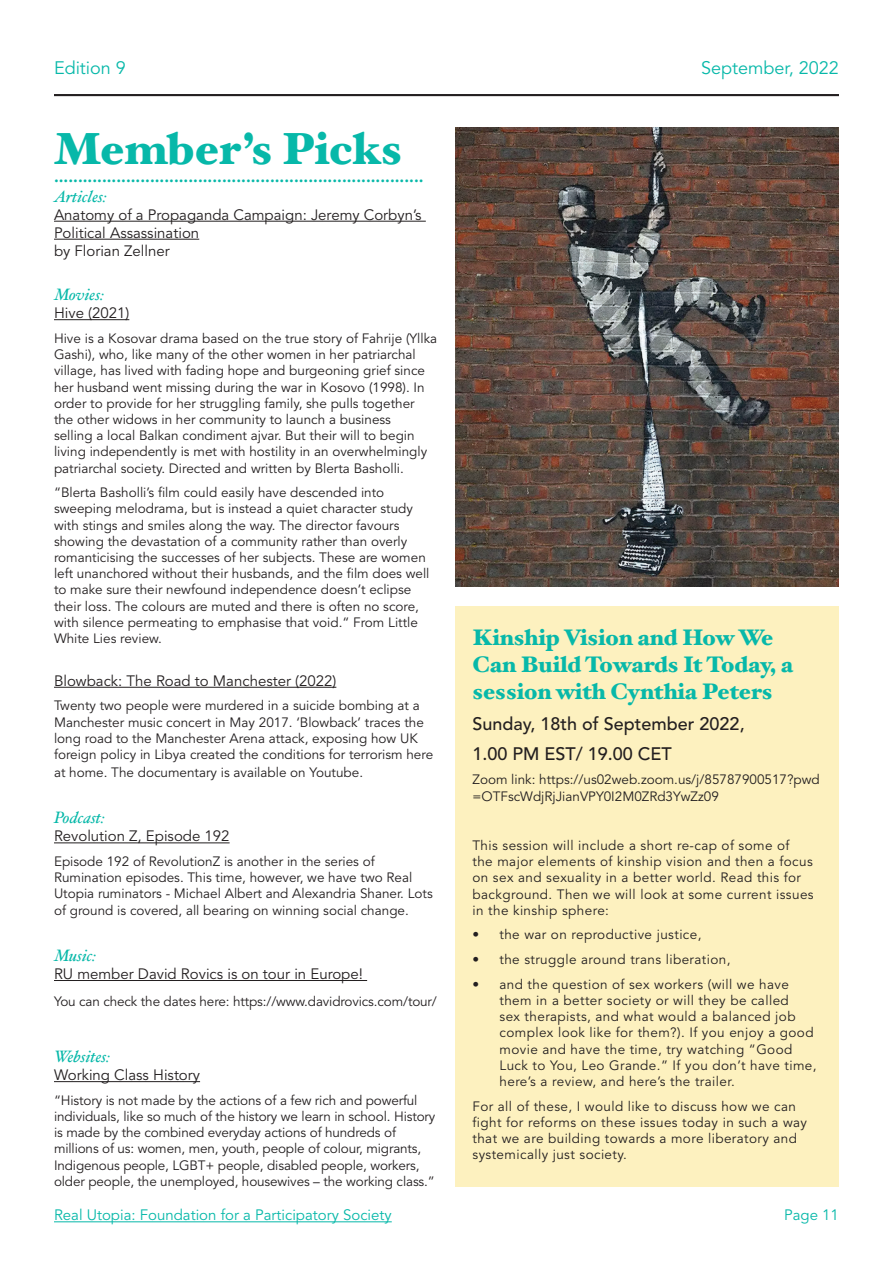
<style>
.page{position:relative;width:893px;height:1263px;background:#fff}
.page>*{position:absolute;margin:0;border:0;box-sizing:border-box;transform-origin:0 0}
.t1{font:900 45px "Hoefler Text";color:#07b8a9}
.t2{font:900 22.5px/27px "Hoefler Text";color:#07b8a9}
.t3{font:500 18px/30.2px "Avenir LT Std";color:#231f20}
.t4{font:18px "Avenir LT Std";color:#07b8a9}
.t5{font:italic 16.5px "Hoefler Text";color:#07b8a9}
.t6{font:15px/18px "Avenir LT Std";color:#231f20}
.t7{font:900 15px "Hoefler Text";color:#07b8a9}
.t8{font:15px "Avenir LT Std";color:#07b8a9}
.t9{font:13.5px/16.2px "Avenir LT Std";color:#231f20}
.t10{font:13.5px/16.2px "Avenir LT Std";letter-spacing:.03em;color:#231f20}
</style>
<div class="page">
<hr style="left:54px;top:221px;width:372px;height:1px;background:#231f20">
<hr style="left:54px;top:239px;width:145px;height:1px;background:#231f20">
<hr style="left:54px;top:319px;width:75px;height:1px;background:#231f20">
<hr style="left:54px;top:687px;width:282px;height:1px;background:#231f20">
<hr style="left:54px;top:842px;width:176px;height:1px;background:#231f20">
<hr style="left:54px;top:980px;width:313px;height:1px;background:#231f20">
<hr style="left:54px;top:1081px;width:146px;height:1px;background:#231f20">
<div style="left:455px;top:606px;width:384px;height:580px;background:#fdf1bf"></div>
<hr style="left:54px;top:1221px;width:338px;height:1px;background:#07b8a9">
<hr style="left:54px;top:94px;width:785px;height:2px;background:#231f20">
<img style="left:455px;top:128px;width:384px;height:459px">
<h3 class="t4" style="left:54px;top:57px;width:73px">Edition 9</h3>
<h1 class="t1" style="left:54px;top:122px;width:350px">Member’s Picks</h1>
<p class="t7" style="left:54px;top:168px;width:371px">.............................................................................</p>
<p class="t5" style="left:54px;top:186px;width:54px">Articles:</p>
<p class="t6" style="left:54px;top:206px;width:369px">Anatomy of a Propaganda Campaign: Jeremy Corbyn’s<br>Political Assassination<br>by Florian Zellner</p>
<p class="t5" style="left:54px;top:285px;width:52px">Movies:</p>
<p class="t6" style="left:54px;top:304px;width:77px">Hive (2021)</p>
<p class="t9" style="left:54px;top:330px;width:385px">Hive is a Kosovar drama based on the true story of Fahrije (Yllka Gashi), who, like many of the other women in her patriarchal village, has lived with fading hope and burgeoning grief since her husband went missing during the war in Kosovo (1998). In order to provide for her struggling family, she pulls together the other widows in her community to launch a business<br>selling a local Balkan condiment ajvar. But their will to begin living independently is met with hostility in an overwhelmingly patriarchal society. Directed and written by Blerta Basholli.</p>
<p class="t9" style="left:54px;top:485px;width:377px">“Blerta Basholli’s film could easily have descended into sweeping melodrama, but is instead a quiet character study with stings and smiles along the way. The director favours showing the devastation of a community rather than overly romanticising the successes of her subjects. These are women left unanchored without their husbands, and the film does well to make sure their newfound independence doesn’t eclipse their loss. The colours are muted and there is often no score, with silence permeating to emphasise that void.“ From Little White Lies review.</p>
<p class="t6" style="left:54px;top:672px;width:284px">Blowback: The Road to Manchester (2022)</p>
<p class="t9" style="left:54px;top:698px;width:381px">Twenty two people were murdered in a suicide bombing at a Manchester music concert in May 2017. ‘Blowback’ traces the long road to the Manchester Arena attack, exposing how UK foreign policy in Libya created the conditions for terrorism here</p>
<p class="t9" style="left:54px;top:765px;width:311px">at home. The documentary is available on Youtube.</p>
<p class="t5" style="left:54px;top:808px;width:52px">Podcast:</p>
<p class="t6" style="left:54px;top:828px;width:177px">Revolution Z, Episode 192</p>
<p class="t9" style="left:54px;top:854px;width:380px">Episode 192 of RevolutionZ is another in the series of Rumination episodes. This time, however, we have two Real Utopia ruminators - Michael Albert and Alexandria Shaner. Lots of ground is covered, all bearing on winning social change.</p>
<p class="t5" style="left:54px;top:946px;width:44px">Music:</p>
<p class="t6" style="left:54px;top:965px;width:310px">RU member David Rovics is on tour in Europe!</p>
<p class="t9" style="left:54px;top:993px;width:384px">You can check the dates here: https://www.davidrovics.com/tour/</p>
<p class="t5" style="left:54px;top:1047px;width:58px">Websites:</p>
<p class="t6" style="left:54px;top:1066px;width:148px">Working Class History</p>
<p class="t9" style="left:54px;top:1092px;width:383px">“History is not made by the actions of a few rich and powerful individuals, like so much of the history we learn in school. History is made by the combined everyday actions of hundreds of millions of us: women, men, youth, people of colour, migrants, Indigenous people, LGBT+ people, disabled people, workers, older people, the unemployed, housewives – the working class.”</p>
<p class="t8" style="left:54px;top:1206px;width:339px">Real Utopia: Foundation for a Participatory Society</p>
<h3 class="t4" style="left:701px;top:57px;width:139px">September, 2022</h3>
<h2 class="t2" style="left:472px;top:624px;width:322px">Kinship Vision and How We<br>Can Build Towards It Today, a session with Cynthia Peters</h2>
<h3 class="t3" style="left:472px;top:709px;width:274px">Sunday, 18th of September 2022,<br>1.00 PM EST/ 19.00 CET</h3>
<p class="t9" style="left:472px;top:772px;width:349px">Zoom link: https://us02web.zoom.us/j/85787900517?pwd =OTFscWdjRjJianVPY0I2M0ZRd3YwZz09</p>
<p class="t10" style="left:472px;top:837px;width:343px">This session will include a short re-cap of some of<br>the major elements of kinship vision and then a focus on sex and sexuality in a better world. Read this for background. Then we will look at some current issues in the kinship sphere:</p>
<p class="t10" style="left:472px;top:927px;width:231px">• the war on reproductive justice,</p>
<p class="t10" style="left:472px;top:952px;width:259px">• the struggle around trans liberation,</p>
<p class="t10" style="left:499px;top:976px;width:319px;text-indent:-27px">• and the question of sex workers (will we have them in a better society or will they be called<br>sex therapists, and what would a balanced job complex look like for them?). If you enjoy a good movie and have the time, try watching “Good Luck to You, Leo Grande.” If you don’t have time, here’s a review, and here’s the trailer.</p>
<p class="t10" style="left:472px;top:1098px;width:336px">For all of these, I would like to discuss how we can fight for reforms on these issues today in such a way that we are building towards a more liberatory and systemically just society.</p>
<p class="t8" style="left:784px;top:1206px;width:56px">Page 11</p>
</div>
